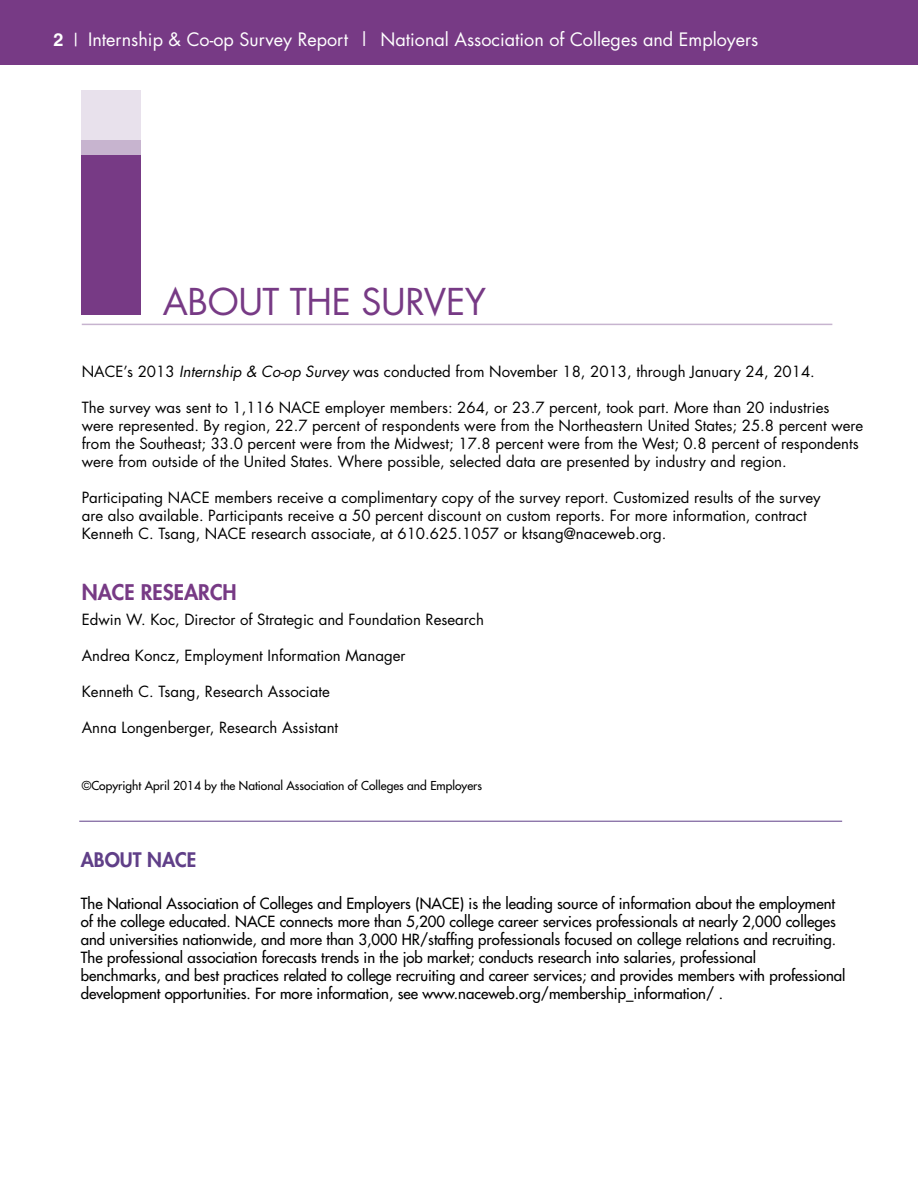
<style>
.page{position:relative;width:918px;height:1188px;background:#fff}
.page>*{position:absolute;margin:0;border:0;box-sizing:border-box;transform-origin:0 0}
.t1{font:36px "Futura";letter-spacing:-.01em;color:#773a85}
.t2{font:800 21px "Futura";color:#773a85}
.t3{font:800 19.5px "Futura";color:#603f88}
.t4{font:18px "Futura";color:#fff}
.t5{font:15px/18px "Futura";color:#000}
.t6{font:15px/18px "Futura";color:#000}
.t7{font:12px "Futura";color:#000}
.s1{font-family:"Helvetica";font-weight:700}
.s2{font-family:"Helvetica"}
.s3{font-style:italic}
</style>
<div class="page">
<div style="left:0;top:0;width:918px;height:65px;background:#773a85"></div>
<div style="left:82px;top:154px;width:59px;height:161px;background:#773a85"></div>
<div style="left:82px;top:90px;width:59px;height:51px;background:#e8e1ec"></div>
<div style="left:82px;top:141px;width:59px;height:14px;background:#c7b4cf"></div>
<hr style="left:82px;top:324px;width:750px;height:1px;background:#c7b4cf">
<hr style="left:79px;top:821px;width:763px;height:1px;background:#603f88">
<p class="t4" style="left:53px;top:27px;width:707px"><span class="s1">2</span> <span class="s2">|</span> Internship &amp; Co-op Survey Report | National Association of Colleges and Employers</p>
<h1 class="t1" style="left:163px;top:277px;width:325px">ABOUT THE SURVEY</h1>
<p class="t5" style="left:82px;top:362px;width:735px">NACE’s 2013 <span class="s3">Internship &amp; Co-op Survey</span> was conducted from November 18, 2013, through January 24, 2014.</p>
<p class="t5" style="left:82px;top:398px;width:783px">The survey was sent to 1,116 NACE employer members: 264, or 23.7 percent, took part. More than 20 industries were represented. By region, 22.7 percent of respondents were from the Northeastern United States; 25.8 percent were from the Southeast; 33.0 percent were from the Midwest; 17.8 percent were from the West; 0.8 percent of respondents were from outside of the United States. Where possible, selected data are presented by industry and region.</p>
<p class="t5" style="left:82px;top:488px;width:741px">Participating NACE members receive a complimentary copy of the survey report. Customized results of the survey are also available. Participants receive a 50 percent discount on custom reports. For more information, contract<br>Kenneth C. Tsang, NACE research associate, at 610.625.1057 or ktsang@naceweb.org.</p>
<h2 class="t2" style="left:82px;top:578px;width:157px">NACE RESEARCH</h2>
<p class="t5" style="left:82px;top:610px;width:404px">Edwin W. Koc, Director of Strategic and Foundation Research</p>
<p class="t5" style="left:82px;top:646px;width:325px">Andrea Koncz, Employment Information Manager</p>
<p class="t5" style="left:82px;top:682px;width:250px">Kenneth C. Tsang, Research Associate</p>
<p class="t5" style="left:82px;top:718px;width:258px">Anna Longenberger, Research Assistant</p>
<p class="t7" style="left:82px;top:777px;width:402px">©Copyright April 2014 by the National Association of Colleges and Employers</p>
<h3 class="t3" style="left:81px;top:847px;width:117px">ABOUT NACE</h3>
<p class="t6" style="left:81px;top:894px;width:766px">The National Association of Colleges and Employers (NACE) is the leading source of information about the employment of the college educated. NACE connects more than 5,200 college career services professionals at nearly 2,000 colleges and universities nationwide, and more than 3,000 HR/staffing professionals focused on college relations and recruiting.<br>The professional association forecasts trends in the job market; conducts research into salaries, professional<br>benchmarks, and best practices related to college recruiting and career services; and provides members with professional development opportunities. For more information, see www.naceweb.org/membership_information/ .</p>
</div>
